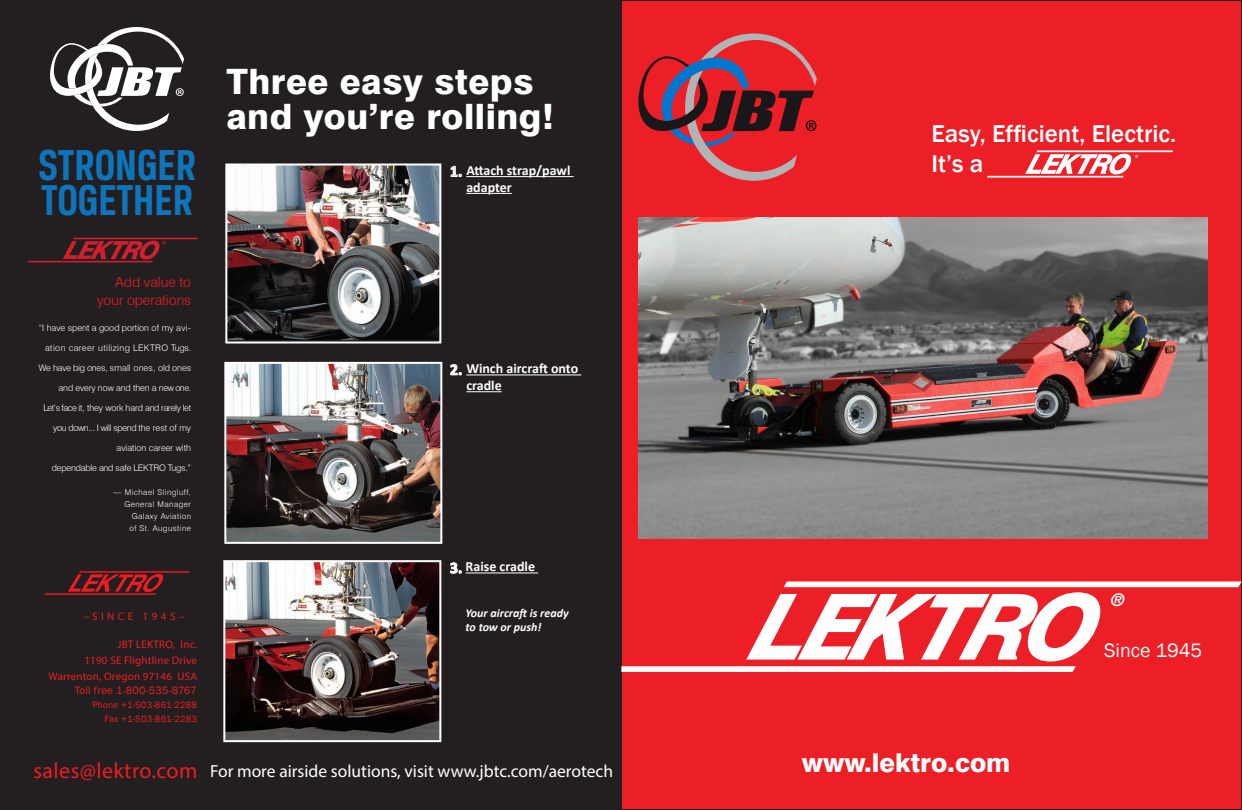
<style>
.page{position:relative;width:1242px;height:810px;background:#fff}
.page>*{position:absolute;margin:0;border:0;box-sizing:border-box;transform-origin:0 0}
.t1{font:700 46px/35px "Breuer Condensed";color:#0e75bc}
.t2{font:800 35px "Swiss 721 BT";letter-spacing:.015em;color:#fff}
.t3{font:800 26px "Swiss 721 BT";color:#fff}
.t4{font:500 25px "Franklin Gothic";color:#fff}
.t5{font:22px "Myriad Pro";letter-spacing:.02em;color:#ee1d23}
.t6{font:20px "Franklin Gothic";color:#fff}
.t7{font:17.5px "Myriad Pro";color:#fff}
.t8{font:italic 900 17.5px "Switzerland";color:#f0f9fb}
.t9{font:700 16px "Calibri";color:#fff}
.t10{font:700 14px/16.8px "Calibri";color:#fff}
.t11{font:300 14px "Swiss 721 BT";color:#ee1d23}
.t12{font:italic 700 12px "Calibri";color:#fff}
.t13{font:11px "Myriad Pro";letter-spacing:.02em;color:#ee1d23}
.t14{font:11px "Franklin Gothic";letter-spacing:.02em;color:#ee1d23}
.t15{font:11px "Myriad Pro";letter-spacing:.32em;color:#ee1d23}
.t16{font:9.4px "Franklin Gothic";letter-spacing:.02em;color:#ee1d23}
.t17{font:300 9px "Swiss 721 BT";letter-spacing:-.01em;color:#fff}
.t18{font:300 9px "Swiss 721 BT";letter-spacing:-.035em;color:#fff}
.t19{font:300 9px "Swiss 721 BT";letter-spacing:.04em;color:#fff}
.t20{font:300 8px "Swiss 721 BT";letter-spacing:.06em;color:#fff}
.t21{font:800 4.4px "Swiss 721 BT";color:#fff}
</style>
<div class="page">
<div style="left:0;top:1px;width:620px;height:809px;background:#231f20"></div>
<div style="left:622px;top:1px;width:619px;height:809px;background:#ed1f26"></div>
<svg style="left:50px;top:27px;width:134px;height:104px"></svg>
<svg style="left:28px;top:238px;width:170px;height:24px"></svg>
<svg style="left:44px;top:571px;width:146px;height:24px"></svg>
<hr style="left:466px;top:176px;width:108px;height:1px;background:#fff">
<hr style="left:466px;top:193px;width:46px;height:1px;background:#fff">
<hr style="left:466px;top:374px;width:115px;height:1px;background:#fff">
<hr style="left:466px;top:391px;width:36px;height:1px;background:#fff">
<hr style="left:466px;top:573px;width:72px;height:1px;background:#fff">
<svg style="left:451px;top:166px;width:11px;height:11px"></svg>
<svg style="left:450px;top:364px;width:12px;height:11px"></svg>
<svg style="left:450px;top:562px;width:12px;height:12px"></svg>
<img style="left:228px;top:167px;width:210px;height:172px">
<div style="left:225px;top:164px;width:216px;height:180px;border:2px solid #fff"></div>
<img style="left:227px;top:365px;width:212px;height:176px">
<div style="left:224px;top:362px;width:218px;height:182px;border:2px solid #fff"></div>
<img style="left:226px;top:563px;width:212px;height:176px">
<div style="left:223px;top:560px;width:218px;height:182px;border:2px solid #fff"></div>
<svg style="left:638px;top:33px;width:179px;height:148px"></svg>
<svg style="left:987px;top:150px;width:186px;height:28px"></svg>
<img style="left:638px;top:218px;width:570px;height:320px">
<svg style="left:621px;top:582px;width:621px;height:90px"></svg>
<p class="t1" style="left:38px;top:147px;width:160px">STRONGER<br>TOGETHER</p>
<p class="t2" style="left:226px;top:61px;width:309px">Three easy steps</p>
<p class="t2" style="left:226px;top:96px;width:329px">and you’re rolling!</p>
<p class="t10" style="left:466px;top:162px;width:106px">Attach strap/pawl adapter</p>
<p class="t9" style="left:450px;top:160px;width:14px">1.</p>
<p class="t11" style="left:115px;top:274px;width:77px">Add value to</p>
<p class="t11" style="left:97px;top:292px;width:95px">your operations</p>
<p class="t17" style="left:39px;top:322px;width:154px">“I have spent a good portion of my avi-</p>
<p class="t19" style="left:45px;top:342px;width:147px">ation career utilizing LEKTRO Tugs.</p>
<p class="t17" style="left:39px;top:362px;width:154px">We have big ones, small ones, old ones</p>
<p class="t17" style="left:59px;top:382px;width:134px">and every now and then a new one.</p>
<p class="t18" style="left:43px;top:402px;width:149px">Let’s face it, they work hard and rarely let</p>
<p class="t18" style="left:53px;top:422px;width:139px">you down... I will spend the rest of my</p>
<p class="t17" style="left:117px;top:442px;width:76px">aviation career with</p>
<p class="t17" style="left:52px;top:462px;width:141px">dependable and safe LEKTRO Tugs.”</p>
<p class="t20" style="left:114px;top:487px;width:79px">— Michael Slingluff,</p>
<p class="t20" style="left:124px;top:499px;width:68px">General Manager</p>
<p class="t20" style="left:132px;top:511px;width:61px">Galaxy Aviation</p>
<p class="t20" style="left:129px;top:523px;width:63px">of St. Augustine</p>
<p class="t15" style="left:83px;top:609px;width:103px">−SINCE 1945–</p>
<p class="t13" style="left:118px;top:638px;width:81px">JBT LEKTRO, Inc.</p>
<p class="t13" style="left:84px;top:654px;width:114px">1190 SE Flightline Drive</p>
<p class="t13" style="left:49px;top:670px;width:150px">Warrenton, Oregon 97146 USA</p>
<p class="t14" style="left:75px;top:683px;width:124px">Toll free 1-800-535-8767</p>
<p class="t16" style="left:92px;top:699px;width:106px">Phone +1-503-861-2288</p>
<p class="t16" style="left:105px;top:713px;width:94px">Fax +1-503-861-2283</p>
<p class="t5" style="left:33px;top:757px;width:166px">sales@lektro.com</p>
<p class="t10" style="left:466px;top:360px;width:113px">Winch aircraft onto cradle</p>
<p class="t9" style="left:450px;top:358px;width:14px">2.</p>
<p class="t10" style="left:466px;top:558px;width:71px">Raise cradle</p>
<p class="t12" style="left:466px;top:604px;width:105px">Your aircraft is ready</p>
<p class="t12" style="left:466px;top:619px;width:77px">to tow or push!</p>
<p class="t9" style="left:450px;top:557px;width:14px">3.</p>
<p class="t7" style="left:210px;top:760px;width:404px">For more airside solutions, visit www.jbtc.com/aerotech</p>
<p class="t4" style="left:931px;top:118px;width:246px">Easy, Efficient, Electric.</p>
<p class="t4" style="left:931px;top:148px;width:53px">It’s a</p>
<p class="t21" style="left:1135px;top:153px;width:5px">®</p>
<p class="t3" style="left:802px;top:747px;width:210px">www.lektro.com</p>
<p class="t8" style="left:1110px;top:588px;width:16px">®</p>
<p class="t6" style="left:1104px;top:638px;width:100px">Since 1945</p>
</div>
